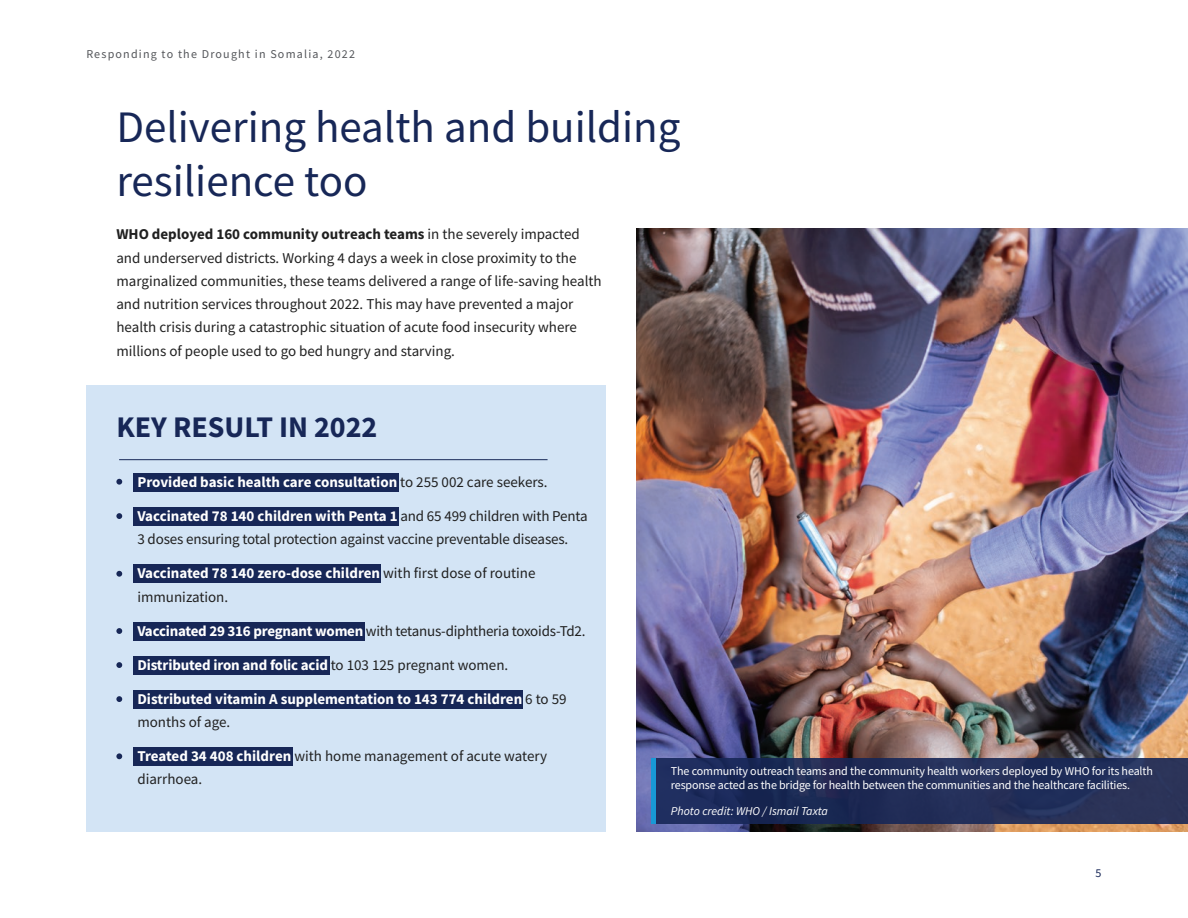
<style>
.page{position:relative;width:1188px;height:918px;background:#fff}
.page>*{position:absolute;margin:0;border:0;box-sizing:border-box;transform-origin:0 0}
.t1{font:45px/54px "Source Sans Pro";color:#172757}
.t2{font:700 30px "Source Sans Pro";color:#172757}
.t3{font:15px/23.2px "Source Sans Pro";color:#202020}
.t4{font:700 15px/23.2px "Source Sans Pro";color:#fff}
.t5{font:12px/14.4px "Source Sans Pro";letter-spacing:-.01em;color:#fff}
.t6{font:12px "Source Sans Pro";letter-spacing:.1em;color:#54565a}
.t7{font:italic 12px "Source Sans Pro";color:#fff}
.t8{font:12px "Source Sans Pro";color:#172757}
.s1{font-weight:700}
.s2{font-weight:400;color:#202020}
.s3{font-weight:700;color:#fff}
</style>
<div class="page">
<div style="left:86px;top:385px;width:520px;height:447px;background:#d3e4f5"></div>
<svg style="left:116px;top:479px;width:6px;height:6px"></svg>
<svg style="left:116px;top:513px;width:6px;height:6px"></svg>
<svg style="left:116px;top:571px;width:6px;height:6px"></svg>
<svg style="left:116px;top:628px;width:6px;height:6px"></svg>
<svg style="left:116px;top:662px;width:6px;height:6px"></svg>
<svg style="left:116px;top:696px;width:6px;height:6px"></svg>
<svg style="left:116px;top:753px;width:6px;height:6px"></svg>
<img style="left:636px;top:228px;width:552px;height:604px">
<div style="left:133px;top:473px;width:266px;height:19px;background:#172757"></div>
<div style="left:133px;top:507px;width:266px;height:18px;background:#172757"></div>
<div style="left:133px;top:564px;width:248px;height:19px;background:#172757"></div>
<div style="left:133px;top:622px;width:232px;height:18px;background:#172757"></div>
<div style="left:133px;top:656px;width:197px;height:18px;background:#172757"></div>
<div style="left:133px;top:690px;width:390px;height:18px;background:#172757"></div>
<div style="left:133px;top:747px;width:160px;height:19px;background:#172757"></div>
<div style="left:655px;top:758px;width:533px;height:66px;background:#202e58"></div>
<div style="left:651px;top:758px;width:5px;height:66px;background:#1899d6"></div>
<hr style="left:119px;top:459px;width:429px;height:1px;background:#172757">
<p class="t6" style="left:86px;top:46px;width:270px">Responding to the Drought in Somalia, 2022</p>
<h1 class="t1" style="left:116px;top:100px;width:566px">Delivering health and building resilience too</h1>
<p class="t3" style="left:116px;top:223px;width:487px"><span class="s1">WHO deployed 160 community outreach teams</span> in the severely impacted and underserved districts. Working 4 days a week in close proximity to the marginalized communities, these teams delivered a range of life-saving health and nutrition services throughout 2022. This may have prevented a major health crisis during a catastrophic situation of acute food insecurity where millions of people used to go bed hungry and starving.</p>
<h2 class="t2" style="left:116px;top:407px;width:263px">KEY RESULT IN 2022</h2>
<p class="t4" style="left:137px;top:470px;width:412px">Provided basic health care consultation <span class="s2">to 255 002 care seekers.</span></p>
<p class="t3" style="left:137px;top:504px;width:452px"><span class="s3">Vaccinated 78 140 children with Penta 1</span> and 65 499 children with Penta<br>3 doses ensuring total protection against vaccine preventable diseases.</p>
<p class="t3" style="left:137px;top:562px;width:400px"><span class="s3">Vaccinated 78 140 zero-dose children</span> with first dose of routine immunization.</p>
<p class="t3" style="left:137px;top:619px;width:450px"><span class="s3">Vaccinated 29 316 pregnant women</span> with tetanus-diphtheria toxoids-Td2.</p>
<p class="t4" style="left:137px;top:653px;width:372px">Distributed iron and folic acid <span class="s2">to 103 125 pregnant women.</span></p>
<p class="t4" style="left:137px;top:687px;width:431px">Distributed vitamin A supplementation to 143 774 children <span class="s2">6 to 59 months of age.</span></p>
<p class="t3" style="left:137px;top:744px;width:411px"><span class="s3">Treated 34 408 children</span> with home management of acute watery diarrhoea.</p>
<p class="t5" style="left:671px;top:764px;width:484px">The community outreach teams and the community health workers deployed by WHO for its health response acted as the bridge for health between the communities and the healthcare facilities.</p>
<p class="t7" style="left:671px;top:803px;width:159px">Photo credit: WHO / Ismail Taxta</p>
<p class="t8" style="left:1096px;top:865px;width:7px">5</p>
</div>
